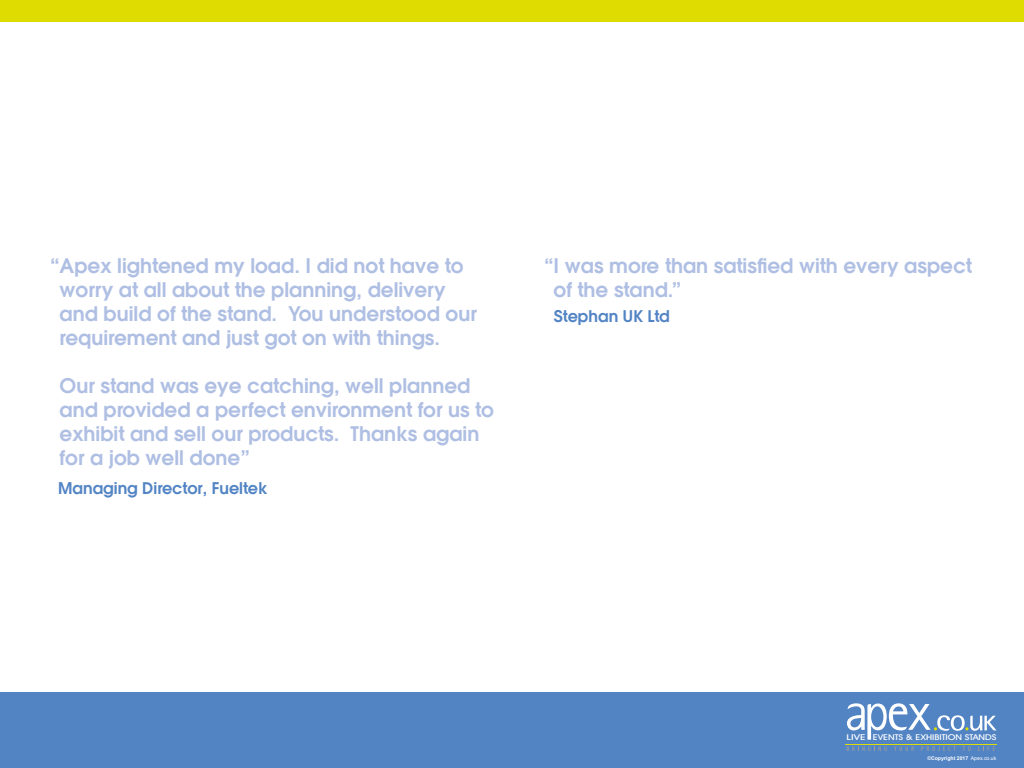
<style>
.page{position:relative;width:1024px;height:768px;background:#fff}
.page>*{position:absolute;margin:0;border:0;box-sizing:border-box;transform-origin:0 0}
.t1{font:600 20px/24px "Avant Gardefor TVK";color:#afbfe3}
.t2{font:600 16px "Avant Gardefor TVK";color:#5284c4}
.t3{font:500 8.1px "Avant Garde IT Cby BT";color:#fff;scale:1.37 1}
.t4{font:700 5.1px "Arial";color:#fff}
.s1{font-weight:400}
</style>
<div class="page">
<div style="left:0;top:0;width:1024px;height:22px;background:#dedc00"></div>
<div style="left:0;top:692px;width:1024px;height:76px;background:#5284c4"></div>
<svg style="left:847px;top:703px;width:149px;height:37px"></svg>
<svg style="left:847px;top:746px;width:40px;height:5px"></svg>
<svg style="left:894px;top:746px;width:20px;height:5px"></svg>
<svg style="left:921px;top:746px;width:35px;height:5px"></svg>
<svg style="left:963px;top:746px;width:8px;height:5px"></svg>
<svg style="left:978px;top:746px;width:17px;height:5px"></svg>
<hr style="left:845px;top:744px;width:151px;height:1px;background:#dedc00">
<p class="t1" style="left:60px;top:253px;width:419px;text-indent:-10px">“Apex lightened my load. I did not have to worry at all about the planning, delivery and build of the stand. You understood our requirement and just got on with things.</p>
<p class="t1" style="left:60px;top:373px;width:436px">Our stand was eye catching, well planned and provided a perfect environment for us to exhibit and sell our products. Thanks again for a job well done”</p>
<p class="t2" style="left:58px;top:478px;width:211px">Managing Director, Fueltek</p>
<p class="t1" style="left:554px;top:253px;width:420px;text-indent:-10px">“I was more than satisfied with every aspect of the stand.”</p>
<p class="t2" style="left:554px;top:306px;width:117px">Stephan UK Ltd</p>
<p class="t3" style="left:847px;top:732px;width:111px">LIVE EVENTS &amp; EXHIBITION STANDS</p>
<p class="t4" style="left:927px;top:754px;width:71px">©Copyright 2017 <span class="s1">Apex.co.uk</span></p>
</div>
